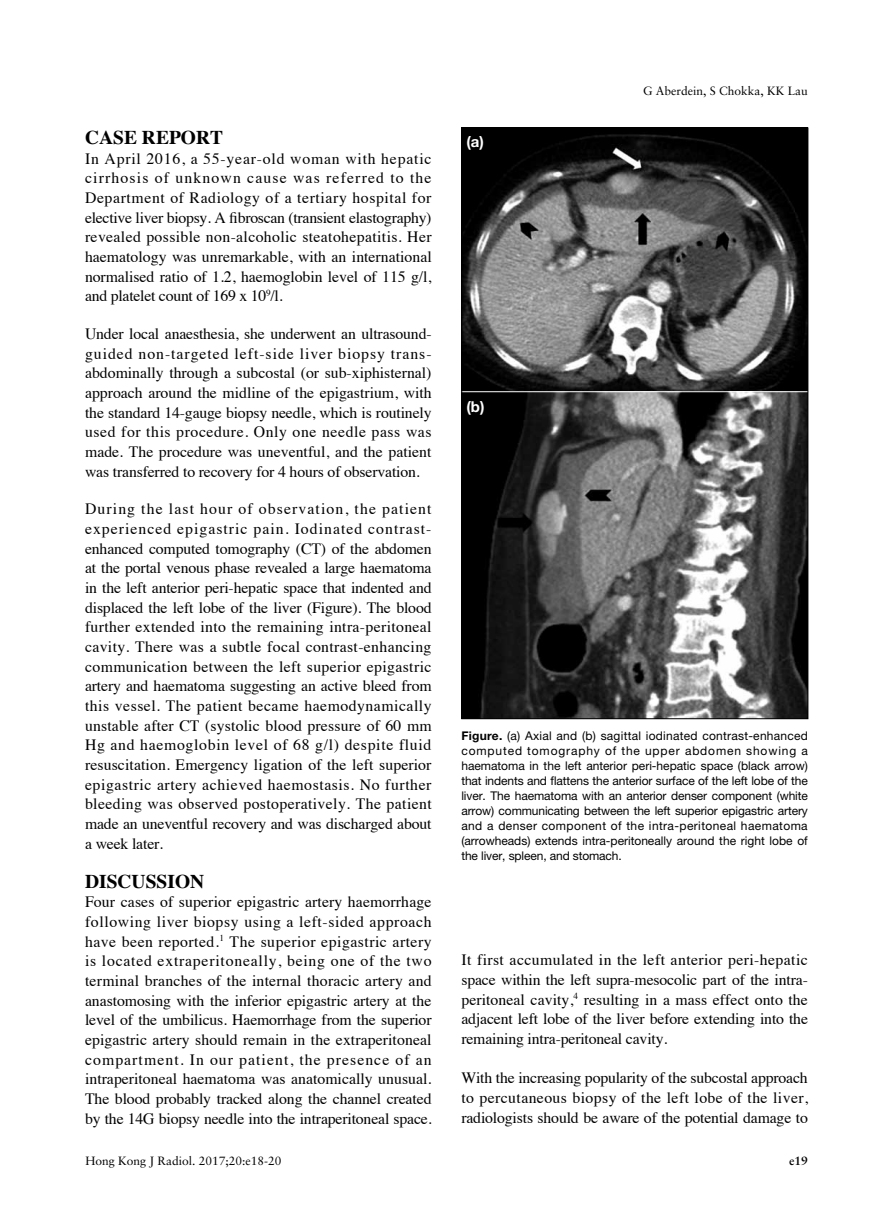
<style>
.page{position:relative;width:893px;height:1229px;background:#fff}
.page>*{position:absolute;margin:0;border:0;box-sizing:border-box;transform-origin:0 0}
.t1{font:700 19.5px "Times";color:#000}
.t2{font:15.75px/19.6px "Times";letter-spacing:-.01em;color:#000;text-align:justify}
.t3{font:700 15px "Helvetica Neue";color:#fff}
.t4{font:12px/15px "Helvetica Neue";color:#000;text-align:justify}
.t5{font:12px "Sabon";color:#000}
.t6{font:700 12px "Sabon";color:#000}
.s1{font-weight:700}
</style>
<div class="page">
<img style="left:463px;top:130px;width:343px;height:587px">
<hr style="left:461px;top:391px;width:347px;height:1px;background:#fff">
<p class="t1" style="left:85px;top:119px;width:140px">CASE REPORT</p>
<p class="t2" style="left:85px;top:147px;width:348px">In April 2016, a 55-year-old woman with hepatic cirrhosis of unknown cause was referred to the Department of Radiology of a tertiary hospital for elective liver biopsy. A fibroscan (transient elastography) revealed possible non-alcoholic steatohepatitis. Her haematology was unremarkable, with an international normalised ratio of 1.2, haemoglobin level of 115 g/l, and platelet count of 169 x 10<sup>9</sup>/l.</p>
<p class="t2" style="left:85px;top:322px;width:348px">Under local anaesthesia, she underwent an ultrasound&shy;guided non-targeted left-side liver biopsy trans&shy;abdominally through a subcostal (or sub-xiphisternal) approach around the midline of the epigastrium, with the standard 14-gauge biopsy needle, which is routinely used for this procedure. Only one needle pass was made. The procedure was uneventful, and the patient was transferred to recovery for 4 hours of observation.</p>
<p class="t2" style="left:85px;top:498px;width:348px">During the last hour of observation, the patient experienced epigastric pain. Iodinated contrast&shy;enhanced computed tomography (CT) of the abdomen at the portal venous phase revealed a large haematoma in the left anterior peri-hepatic space that indented and displaced the left lobe of the liver (Figure). The blood further extended into the remaining intra-peritoneal cavity. There was a subtle focal contrast-enhancing communication between the left superior epigastric artery and haematoma suggesting an active bleed from this vessel. The patient became haemodynamically unstable after CT (systolic blood pressure of 60 mm Hg and haemoglobin level of 68 g/l) despite fluid resuscitation. Emergency ligation of the left superior epigastric artery achieved haemostasis. No further bleeding was observed postoperatively. The patient made an uneventful recovery and was discharged about a week later.</p>
<p class="t1" style="left:85px;top:862px;width:121px">DISCUSSION</p>
<p class="t2" style="left:85px;top:891px;width:348px">Four cases of superior epigastric artery haemorrhage following liver biopsy using a left-sided approach have been reported.<sup>1</sup> The superior epigastric artery is located extraperitoneally, being one of the two terminal branches of the internal thoracic artery and anastomosing with the inferior epigastric artery at the level of the umbilicus. Haemorrhage from the superior epigastric artery should remain in the extraperitoneal compartment. In our patient, the presence of an intraperitoneal haematoma was anatomically unusual.<br>The blood probably tracked along the channel created by the 14G biopsy needle into the intraperitoneal space.</p>
<p class="t3" style="left:466px;top:132px;width:19px">(a)</p>
<p class="t3" style="left:466px;top:398px;width:20px">(b)</p>
<p class="t5" style="left:643px;top:84px;width:166px">G Aberdein, S Chokka, KK Lau</p>
<p class="t4" style="left:461px;top:728px;width:348px"><span class="s1">Figure.</span> (a) Axial and (b) sagittal iodinated contrast-enhanced computed tomography of the upper abdomen showing a haematoma in the left anterior peri-hepatic space (black arrow) that indents and flattens the anterior surface of the left lobe of the liver. The haematoma with an anterior denser component (white arrow) communicating between the left superior epigastric artery and a denser component of the intra-peritoneal haematoma (arrowheads) extends intra-peritoneally around the right lobe of the liver, spleen, and stomach.</p>
<p class="t2" style="left:461px;top:949px;width:348px">It first accumulated in the left anterior peri-hepatic space within the left supra-mesocolic part of the intra&shy;peritoneal cavity,<sup>4</sup> resulting in a mass effect onto the adjacent left lobe of the liver before extending into the remaining intra-peritoneal cavity.</p>
<p class="t2" style="left:461px;top:1067px;width:348px">With the increasing popularity of the subcostal approach to percutaneous biopsy of the left lobe of the liver, radiologists should be aware of the potential damage to</p>
<p class="t5" style="left:85px;top:1153px;width:198px">Hong Kong J Radiol. 2017;20:e18-20</p>
<p class="t6" style="left:789px;top:1153px;width:20px">e19</p>
</div>
